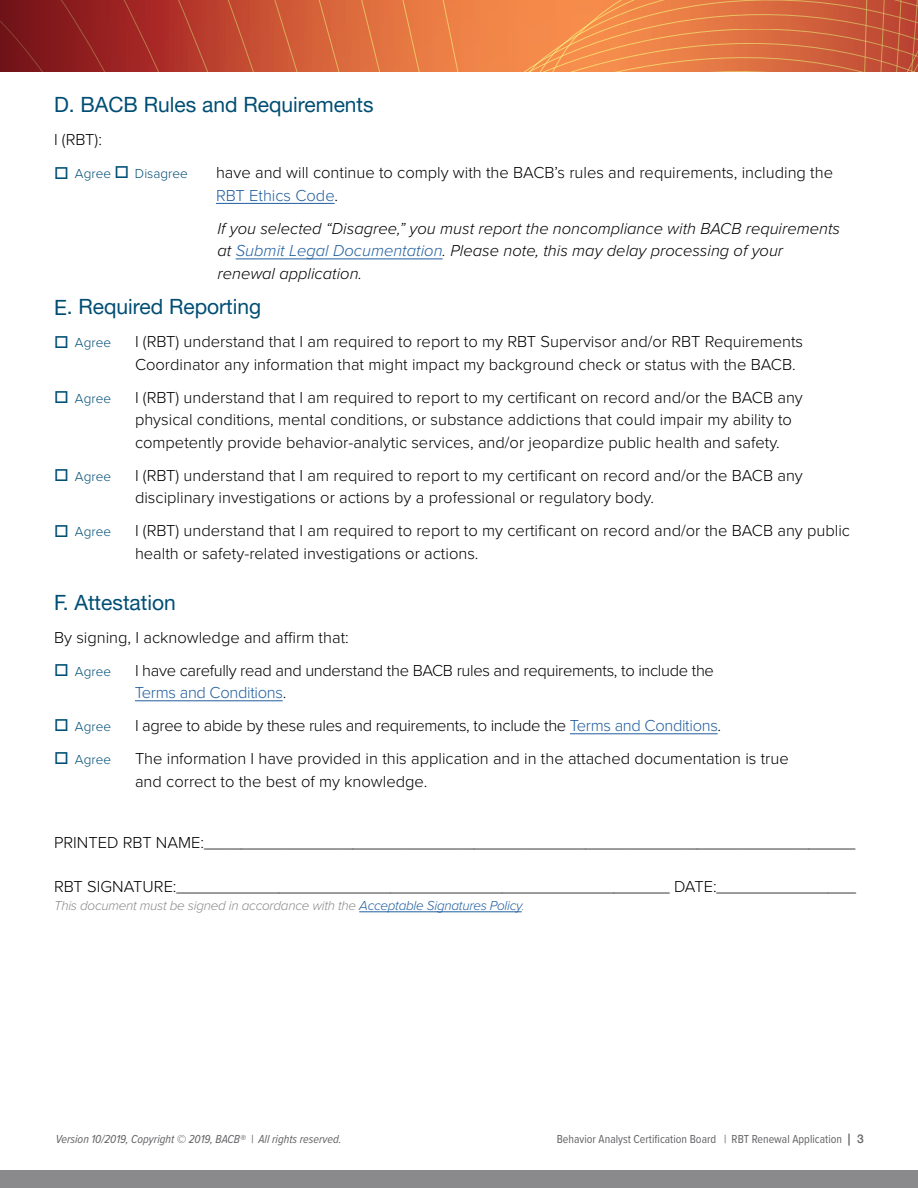
<style>
.page{position:relative;width:918px;height:1188px;background:#fff}
.page>*{position:absolute;margin:0;border:0;box-sizing:border-box;transform-origin:0 0}
.t1{font:21px "Helvetica Neue LT Pro";color:#004e74}
.t2{font:300 16.5px/22.5px "Proxima Nova";color:#000}
.t3{font:300 16.5px/22.5px "Proxima Nova";letter-spacing:-.02em;color:#000}
.t4{font:italic 300 16.5px/22.5px "Proxima Nova";color:#000}
.t5{font:italic 300 13.5px "Proxima Nova";letter-spacing:-.02em;color:#8a8a8d}
.t6{font:300 13.5px "Proxima Nova";color:#004e74}
.t7{font:12px "Proxima Nova Cond";color:#636366}
.t8{font:italic 12px "Proxima Nova Cond";color:#636366}
.s1{color:#215e9e}
.s2{font-family:"Helvetica Neue LT Pro";font-weight:500}
</style>
<div class="page">
<svg style="left:0;top:0;width:918px;height:72px;background:#ce603a"></svg>
<div style="left:0;top:1171px;width:918px;height:17px;background:#8a8a8d"></div>
<hr style="left:216px;top:203px;width:119px;height:1px;background:#215e9e">
<hr style="left:236px;top:259px;width:207px;height:1px;background:#215e9e">
<hr style="left:135px;top:700px;width:148px;height:1px;background:#215e9e">
<hr style="left:570px;top:733px;width:148px;height:1px;background:#215e9e">
<hr style="left:359px;top:912px;width:163px;height:1px;background:#215e9e">
<p class="t1" style="left:54px;top:92px;width:321px">D. BACB Rules and Requirements</p>
<p class="t2" style="left:54px;top:128px;width:49px">I (RBT):</p>
<p class="t6" style="left:54px;top:164px;width:135px">□ Agree □ Disagree</p>
<p class="t2" style="left:216px;top:161px;width:619px">have and will continue to comply with the BACB’s rules and requirements, including the<br><span class="s1">RBT Ethics Code</span>.</p>
<p class="t4" style="left:218px;top:216px;width:624px">If you selected “Disagree,” you must report the noncompliance with BACB requirements at <span class="s1">Submit Legal Documentation</span>. Please note, this may delay processing of your renewal application.</p>
<p class="t1" style="left:54px;top:294px;width:209px">E. Required Reporting</p>
<p class="t6" style="left:54px;top:333px;width:59px">□ Agree</p>
<p class="t2" style="left:135px;top:330px;width:670px">I (RBT) understand that I am required to report to my RBT Supervisor and/or RBT Requirements<br>Coordinator any information that might impact my background check or status with the BACB.</p>
<p class="t6" style="left:54px;top:388px;width:59px">□ Agree</p>
<p class="t2" style="left:135px;top:385px;width:669px">I (RBT) understand that I am required to report to my certificant on record and/or the BACB any physical conditions, mental conditions, or substance addictions that could impair my ability to competently provide behavior-analytic services, and/or jeopardize public health and safety.</p>
<p class="t6" style="left:54px;top:466px;width:59px">□ Agree</p>
<p class="t2" style="left:135px;top:463px;width:669px">I (RBT) understand that I am required to report to my certificant on record and/or the BACB any disciplinary investigations or actions by a professional or regulatory body.</p>
<p class="t6" style="left:54px;top:522px;width:59px">□ Agree</p>
<p class="t2" style="left:135px;top:519px;width:717px">I (RBT) understand that I am required to report to my certificant on record and/or the BACB any public health or safety-related investigations or actions.</p>
<p class="t1" style="left:54px;top:589px;width:123px">F. Attestation</p>
<p class="t2" style="left:54px;top:625px;width:296px">By signing, I acknowledge and affirm that:</p>
<p class="t6" style="left:54px;top:661px;width:59px">□ Agree</p>
<p class="t3" style="left:135px;top:658px;width:580px">I have carefully read and understand the BACB rules and requirements, to include the<br><span class="s1">Terms and Conditions</span>.</p>
<p class="t6" style="left:54px;top:717px;width:59px">□ Agree</p>
<p class="t3" style="left:135px;top:713px;width:588px">I agree to abide by these rules and requirements, to include the <span class="s1">Terms and Conditions</span>.</p>
<p class="t6" style="left:54px;top:750px;width:59px">□ Agree</p>
<p class="t2" style="left:135px;top:746px;width:655px">The information I have provided in this application and in the attached documentation is true and correct to the best of my knowledge.</p>
<p class="t2" style="left:54px;top:830px;width:803px">PRINTED RBT NAME:______________________________________________________________________</p>
<p class="t2" style="left:54px;top:874px;width:804px">RBT SIGNATURE:_____________________________________________________ DATE:_______________</p>
<p class="t5" style="left:54px;top:895px;width:472px">This document must be signed in accordance with the <span class="s1">Acceptable Signatures Policy</span>.</p>
<p class="t8" style="left:56px;top:1131px;width:287px">Version 10/2019, Copyright © 2019, BACB® | All rights reserved.</p>
<p class="t7" style="left:557px;top:1131px;width:309px">Behavior Analyst Certification Board | RBT Renewal Application <span class="s2">| 3</span></p>
</div>
